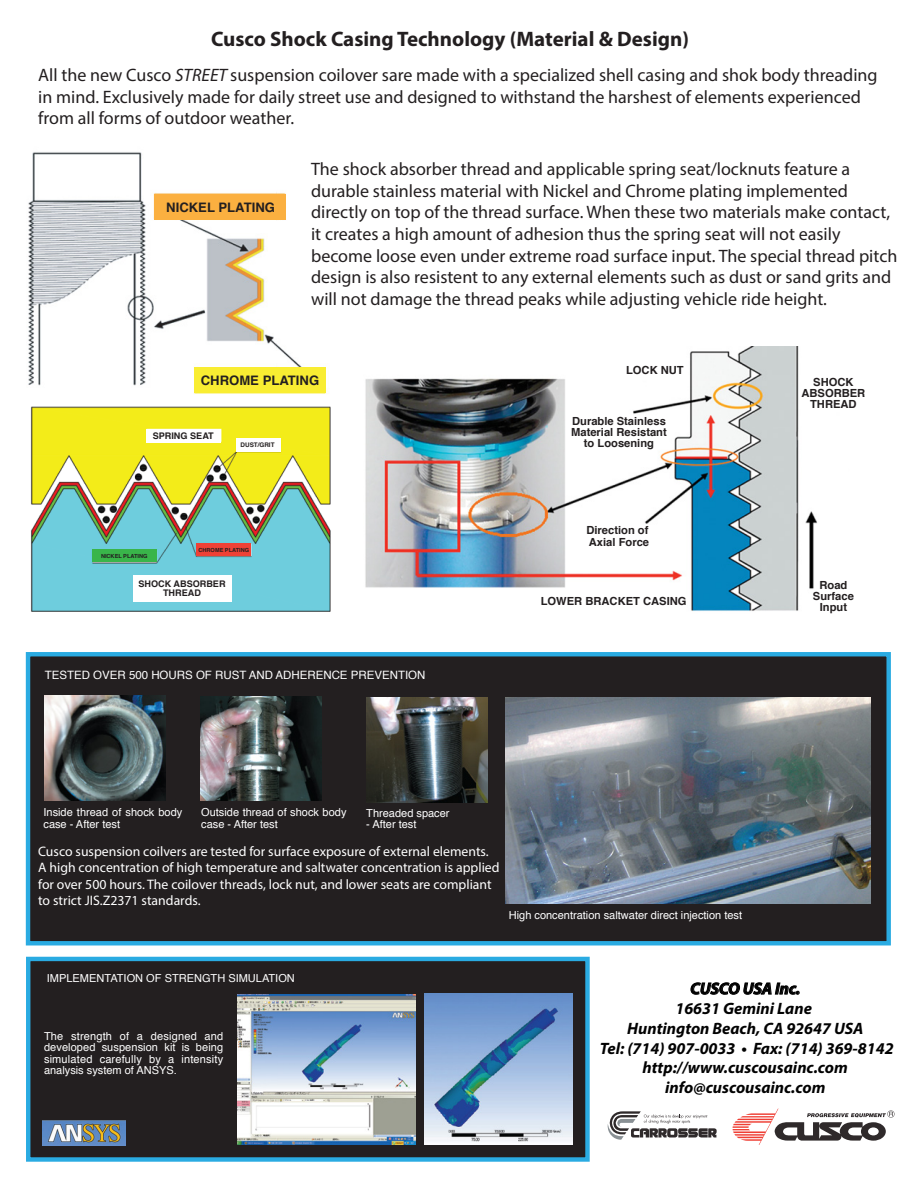
<style>
.page{position:relative;width:918px;height:1188px;background:#fff}
.page>*{position:absolute;margin:0;border:0;box-sizing:border-box;transform-origin:0 0}
.t1{font:700 21px "Myriad Pro";color:#231f20}
.t2{font:18px/21.6px "Myriad Pro";color:#231f20}
.t3{font:italic 700 16.5px/19.8px "Myriad Pro";color:#020202;text-align:center}
.t4{font:italic 700 16.5px "Myriad Pro";letter-spacing:-.005em;color:#010101}
.t5{font:13.8px/16.5px "Myriad Pro";color:#fff}
.t6{font:700 13.05px "Helvetica";color:#231f20}
.t7{font:11.55px "Helvetica";color:#fff}
.t8{font:700 11.1px/11.1px "Helvetica";color:#231f20;text-align:center}
.t9{font:10.95px/11.6px "Helvetica";color:#fff}
.t10{font:700 9.15px/9.1px "Helvetica";color:#231f20;text-align:center}
.t11{font:700 6.3px "Helvetica";color:#231f20}
.t12{font:700 5.55px "Helvetica";color:#231f20}
.s1{font-style:italic}
</style>
<div class="page">
<img style="left:365px;top:346px;width:452px;height:265px">
<img style="left:28px;top:152px;width:298px;height:242px">
<div style="left:154px;top:194px;width:132px;height:25px;background:#fbb040"></div>
<div style="left:194px;top:368px;width:132px;height:25px;background:#f9ed32"></div>
<img style="left:31px;top:406px;width:300px;height:206px">
<div style="left:146px;top:429px;width:75px;height:13px;background:#fff"></div>
<div style="left:134px;top:575px;width:98px;height:27px;background:#fff"></div>
<div style="left:196px;top:543px;width:55px;height:13px;background:#ef4136"></div>
<div style="left:92px;top:550px;width:65px;height:12px;background:#39b54a"></div>
<div style="left:236px;top:439px;width:44px;height:13px;background:#fff"></div>
<div style="left:26px;top:652px;width:865px;height:293px;background:#231f20;border:4px solid #2aabe2"></div>
<img style="left:201px;top:697px;width:120px;height:104px">
<img style="left:45px;top:696px;width:121px;height:104px">
<img style="left:366px;top:698px;width:121px;height:104px">
<img style="left:505px;top:697px;width:366px;height:206px">
<div style="left:26px;top:957px;width:564px;height:205px;background:#231f20;border:4px solid #2aabe2"></div>
<img style="left:238px;top:994px;width:177px;height:150px">
<img style="left:424px;top:994px;width:148px;height:151px">
<img style="left:43px;top:1121px;width:82px;height:24px">
<svg style="left:607px;top:1111px;width:110px;height:29px"></svg>
<svg style="left:690px;top:982px;width:110px;height:13px"></svg>
<svg style="left:733px;top:1109px;width:162px;height:36px"></svg>
<p class="t1" style="left:211px;top:25px;width:479px">Cusco Shock Casing Technology (Material &amp; Design)</p>
<p class="t2" style="left:38px;top:64px;width:841px">All the new Cusco <span class="s1">STREET</span> suspension coilover sare made with a specialized shell casing and shok body threading in mind. Exclusively made for daily street use and designed to withstand the harshest of elements experienced from all forms of outdoor weather.</p>
<p class="t6" style="left:166px;top:197px;width:110px">NICKEL PLATING</p>
<p class="t2" style="left:311px;top:158px;width:588px">The shock absorber thread and applicable spring seat/locknuts feature a durable stainless material with Nickel and Chrome plating implemented directly on top of the thread surface. When these two materials make contact, it creates a high amount of adhesion thus the spring seat will not easily become loose even under extreme road surface input. The special thread pitch design is also resistent to any external elements such as dust or sand grits and will not damage the thread peaks while adjusting vehicle ride height.</p>
<p class="t6" style="left:201px;top:370px;width:120px">CHROME PLATING</p>
<p class="t10" style="left:153px;top:431px;width:63px">SPRING SEAT</p>
<p class="t11" style="left:241px;top:440px;width:35px">DUST/GRIT</p>
<p class="t12" style="left:101px;top:552px;width:48px">NICKEL PLATING</p>
<p class="t12" style="left:199px;top:545px;width:52px">CHROME PLATING</p>
<p class="t10" style="left:138px;top:580px;width:89px">SHOCK ABSORBER<br>THREAD</p>
<p class="t7" style="left:45px;top:666px;width:382px">TESTED OVER 500 HOURS OF RUST AND ADHERENCE PREVENTION</p>
<p class="t8" style="left:626px;top:365px;width:59px">LOCK NUT</p>
<p class="t8" style="left:571px;top:416px;width:97px">Durable Stainless<br>Material Resistant to Loosening</p>
<p class="t8" style="left:586px;top:525px;width:64px;text-align:left">Direction of<br>Axial Force</p>
<p class="t8" style="left:541px;top:595px;width:147px">LOWER BRACKET CASING</p>
<p class="t8" style="left:801px;top:377px;width:65px">SHOCK<br>ABSORBER<br>THREAD</p>
<p class="t8" style="left:813px;top:579px;width:42px">Road<br>Surface<br>Input</p>
<p class="t9" style="left:44px;top:807px;width:140px">Inside thread of shock body case - After test</p>
<p class="t9" style="left:201px;top:807px;width:147px">Outside thread of shock body case - After test</p>
<p class="t9" style="left:366px;top:808px;width:85px">Threaded spacer</p>
<p class="t9" style="left:366px;top:819px;width:52px">- After test</p>
<p class="t5" style="left:38px;top:843px;width:463px">Cusco suspension coilvers are tested for surface exposure of external elements.<br>A high concentration of high temperature and saltwater concentration is applied for over 500 hours. The coilover threads, lock nut, and lower seats are compliant to strict JIS.Z2371 standards.</p>
<p class="t9" style="left:509px;top:909px;width:235px">High concentration saltwater direct injection test</p>
<p class="t9" style="left:47px;top:973px;width:250px">IMPLEMENTATION OF STRENGTH SIMULATION</p>
<p class="t9" style="left:44px;top:1031px;width:181px;text-align:justify">The strength of a designed and developed suspension kit is being simulated carefully by a intensity analysis system of ANSYS.</p>
<p class="t4" style="left:690px;top:978px;width:111px">CUSCO USA Inc.</p>
<p class="t3" style="left:600px;top:998px;width:295px">16631 Gemini Lane<br>Huntington Beach, CA 92647 USA<br>Tel: (714) 907-0033 • Fax: (714) 369-8142 http://www.cuscousainc.com info@cuscousainc.com</p>
</div>
